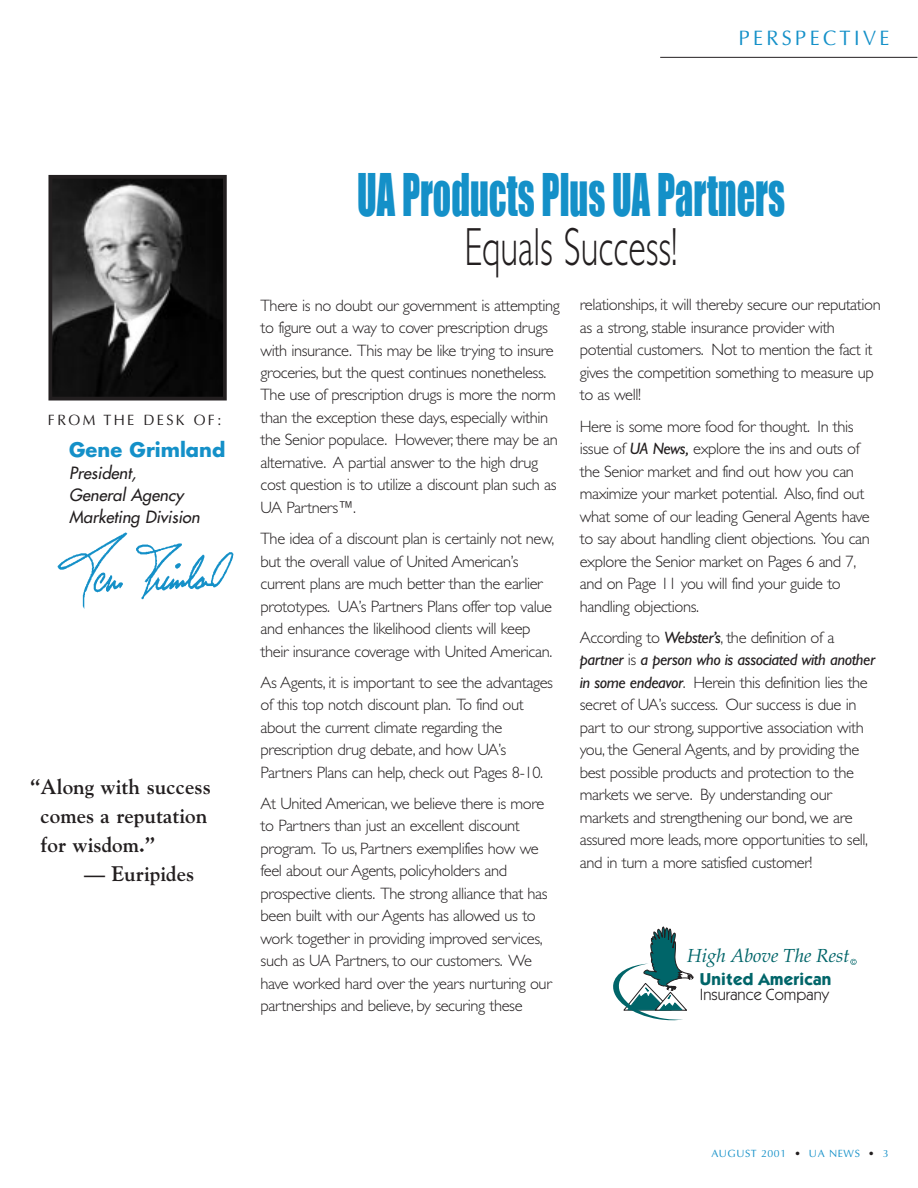
<style>
.page{position:relative;width:918px;height:1188px;background:#fff}
.page>*{position:absolute;margin:0;border:0;box-sizing:border-box;transform-origin:0 0}
.t1{font:54px "Impact";color:#1490c8;scale:.67 1}
.t2{font:300 54px "Gill Sans";color:#231f20;scale:.67 1}
.t3{font:700 21px/28.8px "Goudy";color:#231f20}
.t4{font:21px "Optima";letter-spacing:.165em;color:#1490c8;scale:.95 1}
.t5{font:700 19.5px "Futura";color:#1490c8}
.t6{font:italic 18.9px "Palatino";color:#006569}
.t7{font:700 17.1px "Itc Kabel";letter-spacing:.015em;color:#006569}
.t8{font:300 16.5px/22.5px "Gill Sans";letter-spacing:-.025em;color:#231f20}
.t9{font:italic 16.5px/21.8px "Futura";color:#231f20}
.t10{font:16.2px "Itc Kabel";color:#231f20}
.t11{font:15px "Optima";letter-spacing:.165em;color:#231f20;scale:.95 1}
.t12{font:10.5px "Optima";letter-spacing:.055em;color:#1490c8}
.s1{font-weight:400;font-style:italic}
.s2{color:#231f20}
</style>
<div class="page">
<img style="left:53px;top:180px;width:169px;height:215px">
<div style="left:48px;top:175px;width:179px;height:225px;border:4px solid #231f20"></div>
<img style="left:57px;top:532px;width:177px;height:77px">
<svg style="left:613px;top:926px;width:81px;height:95px"></svg>
<svg style="left:850px;top:959px;width:7px;height:6px"></svg>
<hr style="left:660px;top:57px;width:257px;height:1px;background:#231f20">
<p class="t4" style="left:739px;top:29px;width:160px">PERSPECTIVE</p>
<p class="t11" style="left:48px;top:414px;width:184px">FROM THE DESK OF:</p>
<p class="t5" style="left:69px;top:441px;width:158px">Gene Grimland</p>
<p class="t9" style="left:69px;top:464px;width:135px">President,<br>General Agency<br>Marketing Division</p>
<p class="t3" style="left:41px;top:774px;width:172px;text-indent:-10px">“Along with success comes a reputation for wisdom.”</p>
<p class="t3" style="left:84px;top:861px;width:112px">— Euripides</p>
<h1 class="t1" style="left:357px;top:177px;width:640px">UA Products Plus UA Partners</h1>
<h1 class="t2" style="left:464px;top:228px;width:320px">Equals Success!</h1>
<p class="t8" style="left:261px;top:296px;width:301px">There is no doubt our government is attempting to figure out a way to cover prescription drugs with insurance. This may be like trying to insure groceries, but the quest continues nonetheless.<br>The use of prescription drugs is more the norm than the exception these days, especially within the Senior populace. However, there may be an alternative. A partial answer to the high drug cost question is to utilize a discount plan such as UA Partners™.</p>
<p class="t8" style="left:261px;top:529px;width:295px">The idea of a discount plan is certainly not new, but the overall value of United American’s current plans are much better than the earlier prototypes. UA’s Partners Plans offer top value and enhances the likelihood clients will keep their insurance coverage with United American.</p>
<p class="t8" style="left:261px;top:673px;width:294px">As Agents, it is important to see the advantages of this top notch discount plan. To find out about the current climate regarding the prescription drug debate, and how UA’s Partners Plans can help, check out Pages 8-10.</p>
<p class="t8" style="left:261px;top:794px;width:293px">At United American, we believe there is more to Partners than just an excellent discount program. To us, Partners exemplifies how we feel about our Agents, policyholders and prospective clients. The strong alliance that has been built with our Agents has allowed us to work together in providing improved services, such as UA Partners, to our customers. We have worked hard over the years nurturing our partnerships and believe, by securing these</p>
<p class="t8" style="left:580px;top:296px;width:302px">relationships, it will thereby secure our reputation as a strong, stable insurance provider with potential customers. Not to mention the fact it gives the competition something to measure up to as well!</p>
<p class="t8" style="left:580px;top:417px;width:292px">Here is some more food for thought. In this issue of <span class="s1">UA News,</span> explore the ins and outs of the Senior market and find out how you can maximize your market potential. Also, find out what some of our leading General Agents have to say about handling client objections. You can explore the Senior market on Pages 6 and 7, and on Page 11 you will find your guide to handling objections.</p>
<p class="t8" style="left:580px;top:628px;width:297px">According to <span class="s1">Webster’s</span>, the definition of a <span class="s1">partner</span> is <span class="s1">a person who is associated with another in some endeavor</span>. Herein this definition lies the secret of UA’s success. Our success is due in part to our strong, supportive association with you, the General Agents, and by providing the best possible products and protection to the markets we serve. By understanding our markets and strengthening our bond, we are assured more leads, more opportunities to sell, and in turn a more satisfied customer!</p>
<p class="t6" style="left:687px;top:948px;width:164px">High Above The Rest</p>
<p class="t7" style="left:700px;top:973px;width:133px">United American</p>
<p class="t10" style="left:700px;top:988px;width:131px">Insurance Company</p>
<p class="t12" style="left:712px;top:1150px;width:178px">AUGUST 2001 <span class="s2">•</span> UA NEWS <span class="s2">•</span> 3</p>
</div>
